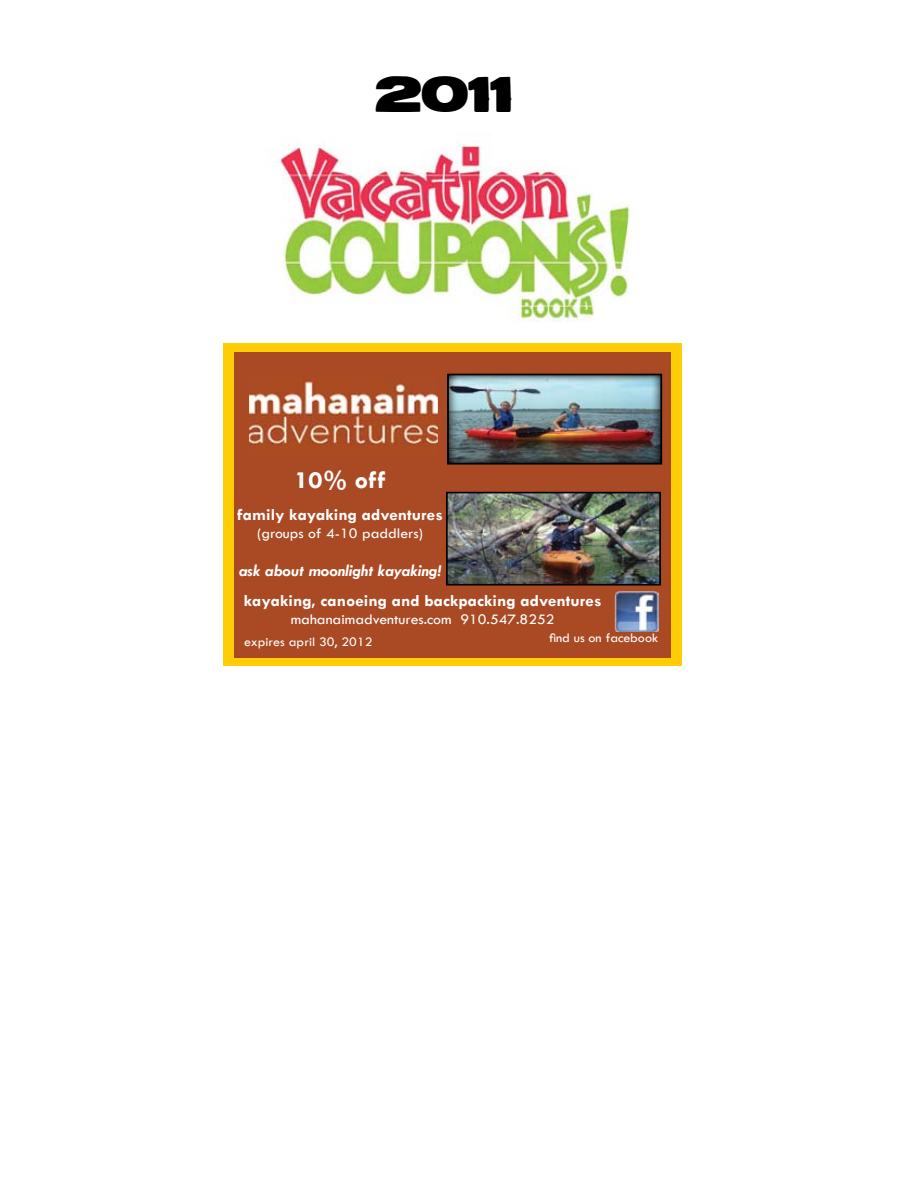
<style>
.page{position:relative;width:918px;height:1188px;background:#fff}
.page>*{position:absolute;margin:0;border:0;box-sizing:border-box;transform-origin:0 0}
.t1{font:45px "Reservoir Grunge";color:#000}
.t2{font:700 25.05px "Tw Cen";color:#fff;scale:1.05 1}
.t3{font:700 16.65px "Tw Cen";color:#fff;scale:1.05 1}
.t4{font:italic 700 16.65px "Tw Cen";color:#fff;scale:1.05 1}
.t5{font:15px "Tw Cen";color:#fff;scale:1.05 1}
.t6{font:13.35px "Tw Cen";color:#fff;scale:1.05 1}
</style>
<div class="page">
<img style="left:275px;top:143px;width:355px;height:179px">
<div style="left:223px;top:344px;width:459px;height:322px;background:#ffcd05"></div>
<div style="left:234px;top:352px;width:436px;height:305px;background:#aa4a25"></div>
<img style="left:250px;top:378px;width:187px;height:68px">
<img style="left:450px;top:377px;width:209px;height:85px">
<div style="left:447px;top:374px;width:215px;height:91px;border:2px solid #000"></div>
<img style="left:449px;top:495px;width:209px;height:88px">
<div style="left:446px;top:492px;width:215px;height:94px;border:2px solid #000"></div>
<img style="left:615px;top:590px;width:44px;height:42px">
<h1 class="t1" style="left:376px;top:70px;width:138px">2011</h1>
<h2 class="t2" style="left:294px;top:465px;width:89px">10% off</h2>
<p class="t3" style="left:237px;top:505px;width:197px">family kayaking adventures</p>
<p class="t5" style="left:257px;top:524px;width:160px">(groups of 4-10 paddlers)</p>
<p class="t4" style="left:239px;top:561px;width:194px">ask about moonlight kayaking!</p>
<p class="t3" style="left:244px;top:591px;width:342px">kayaking, canoeing and backpacking adventures</p>
<p class="t5" style="left:291px;top:610px;width:253px">mahanaimadventures.com 910.547.8252</p>
<p class="t6" style="left:549px;top:630px;width:105px">find us on facebook</p>
<p class="t6" style="left:244px;top:634px;width:124px">expires april 30, 2012</p>
</div>
